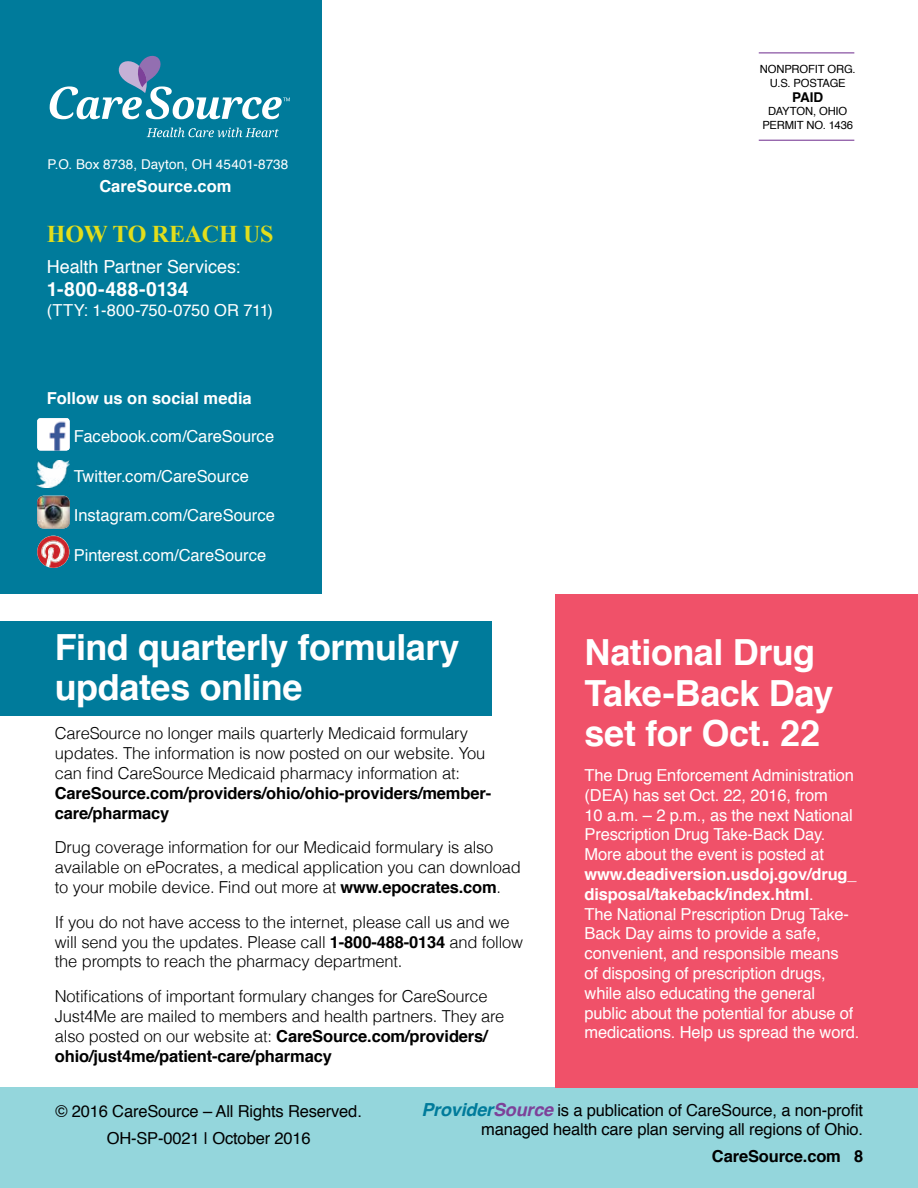
<style>
.page{position:relative;width:918px;height:1188px;background:#fff}
.page>*{position:absolute;margin:0;border:0;box-sizing:border-box;transform-origin:0 0}
.t1{font:700 36px/40.5px "Helvetica";letter-spacing:-.015em;color:#fff}
.t2{font:700 24px "Times New Roman";letter-spacing:-.01em;color:#e2de1c}
.t3{font:700 19.5px "Helvetica";letter-spacing:.01em;color:#fff}
.t4{font:18px "Helvetica";letter-spacing:-.005em;color:#fff}
.t5{font:300 16.5px/19.8px "Helvetica";letter-spacing:-.01em;color:#000}
.t6{font:16.5px/19.8px "Helvetica";letter-spacing:-.01em;color:#fff}
.t7{font:16.5px/19.8px "Helvetica";letter-spacing:-.01em;color:#000;text-align:right}
.t8{font:700 16.5px/19.8px "Helvetica";letter-spacing:-.01em;color:#000}
.t9{font:700 16.5px "Helvetica";color:#fff}
.t10{font:13.5px "Helvetica";letter-spacing:.005em;color:#fff}
.t11{font:700 13.5px "Helvetica";color:#000}
.t12{font:11.25px/13.5px "Helvetica";letter-spacing:-.015em;color:#000;text-align:center}
.s1{font-weight:700}
.s2{font-weight:700;font-style:italic;font-size:18px;color:#007b9b}
.s3{font-weight:700;font-style:italic;font-size:18px;color:#7d4199}
</style>
<div class="page">
<div style="left:0;top:1088px;width:918px;height:100px;background:#94d6dc"></div>
<div style="left:0;top:621px;width:491px;height:95px;background:#007b9b"></div>
<div style="left:0;top:0;width:322px;height:594px;background:#007b9b"></div>
<svg style="left:147px;top:128px;width:132px;height:9px"></svg>
<svg style="left:50px;top:55px;width:240px;height:64px"></svg>
<img style="left:37px;top:418px;width:33px;height:33px">
<img style="left:37px;top:496px;width:33px;height:33px">
<img style="left:37px;top:536px;width:32px;height:32px;border-radius:16px">
<img style="left:37px;top:461px;width:32px;height:26px">
<hr style="left:759px;top:52px;width:95px;height:1px;background:#7d4199">
<hr style="left:759px;top:140px;width:95px;height:1px;background:#7d4199">
<div style="left:555px;top:594px;width:363px;height:494px;background:#f05169"></div>
<p class="t10" style="left:48px;top:154px;width:242px">P.O. Box 8738, Dayton, OH 45401-8738</p>
<p class="t9" style="left:99px;top:173px;width:134px">CareSource.com</p>
<h2 class="t2" style="left:47px;top:218px;width:228px">HOW TO REACH US</h2>
<p class="t4" style="left:47px;top:253px;width:195px">Health Partner Services:</p>
<p class="t3" style="left:47px;top:274px;width:143px">1-800-488-0134</p>
<p class="t6" style="left:47px;top:301px;width:228px">(TTY: 1-800-750-0750 OR 711)</p>
<p class="t9" style="left:47px;top:385px;width:206px">Follow us on social media</p>
<p class="t6" style="left:74px;top:427px;width:202px">Facebook.com/CareSource</p>
<p class="t6" style="left:74px;top:466px;width:177px">Twitter.com/CareSource</p>
<p class="t6" style="left:74px;top:506px;width:203px">Instagram.com/CareSource</p>
<p class="t6" style="left:74px;top:546px;width:194px">Pinterest.com/CareSource</p>
<h1 class="t1" style="left:55px;top:627px;width:406px">Find quarterly formulary updates online</h1>
<p class="t5" style="left:55px;top:723px;width:432px">CareSource no longer mails quarterly Medicaid formulary updates. The information is now posted on our website. You can find CareSource Medicaid pharmacy information at:</p>
<p class="t8" style="left:55px;top:783px;width:438px">CareSource.com/providers/ohio/ohio-providers/member&shy;care/pharmacy</p>
<p class="t5" style="left:55px;top:837px;width:467px">Drug coverage information for our Medicaid formulary is also available on ePocrates, a medical application you can download to your mobile device. Find out more at <span class="s1">www.epocrates.com</span>.</p>
<p class="t5" style="left:55px;top:911px;width:470px">If you do not have access to the internet, please call us and we will send you the updates. Please call <span class="s1">1-800-488-0134</span> and follow the prompts to reach the pharmacy department.</p>
<p class="t5" style="left:55px;top:986px;width:451px">Notifications of important formulary changes for CareSource Just4Me are mailed to members and health partners. They are also posted on our website at: <span class="s1">CareSource.com/providers/ ohio/just4me/patient-care/pharmacy</span></p>
<p class="t12" style="left:760px;top:63px;width:97px">NONPROFIT ORG.<br>U.S. POSTAGE</p>
<p class="t11" style="left:792px;top:86px;width:33px">PAID</p>
<p class="t12" style="left:762px;top:105px;width:92px">DAYTON, OHIO<br>PERMIT NO. 1436</p>
<h1 class="t1" style="left:585px;top:633px;width:250px">National Drug<br>Take-Back Day set for Oct. 22</h1>
<p class="t6" style="left:585px;top:766px;width:271px">The Drug Enforcement Administration (DEA) has set Oct. 22, 2016, from<br>10 a.m. – 2 p.m., as the next National Prescription Drug Take-Back Day.<br>More about the event is posted at</p>
<p class="t6" style="left:585px;top:865px;width:276px"><span class="s1">www.deadiversion.usdoj.gov/drug_ disposal/takeback/index.html</span>.<br>The National Prescription Drug Take-Back Day aims to provide a safe, convenient, and responsible means<br>of disposing of prescription drugs, while also educating the general public about the potential for abuse of medications. Help us spread the word.</p>
<p class="t7" style="left:55px;top:1099px;width:308px;line-height:27px;text-align:center">© 2016 CareSource – All Rights Reserved.<br>OH-SP-0021 | October 2016</p>
<p class="t7" style="left:421px;top:1100px;width:443px"><span class="s2">Provider</span><span class="s3">Source</span> is a publication of CareSource, a non-profit managed health care plan serving all regions of Ohio.</p>
<p class="t8" style="left:712px;top:1146px;width:153px">CareSource.com 8</p>
</div>
